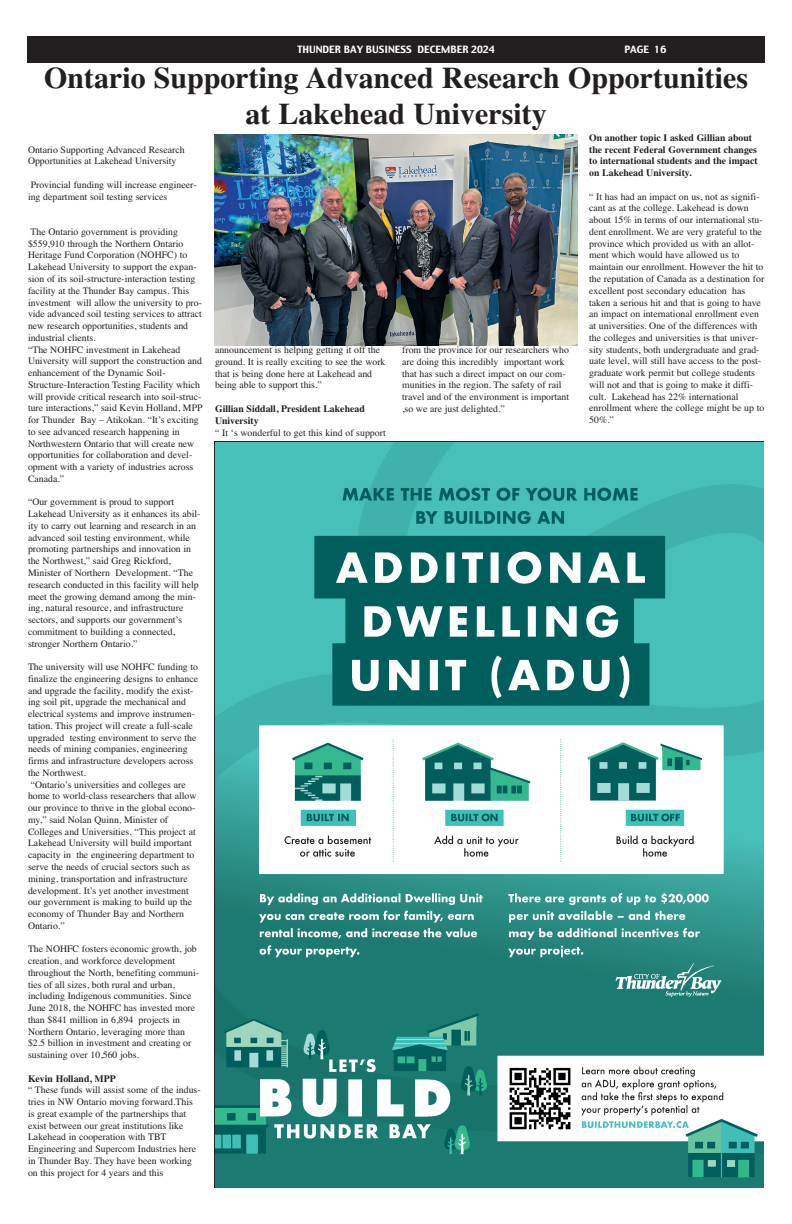
<style>
.page{position:relative;width:792px;height:1224px;background:#fff}
.page>*{position:absolute;margin:0;border:0;box-sizing:border-box;transform-origin:0 0}
.t1{font:700 30px/36px "Times";color:#231f20;text-align:center}
.t2{font:10px "Charcoal";color:#fff}
.t3{font:9.8px/11.8px "Times";color:#231f20}
.t4{font:700 9.8px/11.8px "Times";color:#231f20}
</style>
<div class="page">
<div style="left:27px;top:36px;width:738px;height:27px;background:#231f20"></div>
<img style="left:214px;top:441px;width:550px;height:747px">
<img style="left:214px;top:134px;width:364px;height:212px">
<p class="t2" style="left:298px;top:46px;width:198px">THUNDER BAY BUSINESS DECEMBER 2024</p>
<p class="t2" style="left:624px;top:46px;width:43px">PAGE 16</p>
<h1 class="t1" style="left:44px;top:63px;width:706px">Ontario Supporting Advanced Research Opportunities at Lakehead University</h1>
<p class="t3" style="left:28px;top:144px;width:158px">Ontario Supporting Advanced Research<br>Opportunities at Lakehead University</p>
<p class="t3" style="left:28px;top:180px;width:170px">Provincial funding will increase engineer&shy;ing department soil testing services</p>
<p class="t3" style="left:28px;top:227px;width:176px">The Ontario government is providing $559,910 through the Northern Ontario Heritage Fund Corporation (NOHFC) to Lakehead University to support the expan&shy;sion of its soil-structure-interaction testing facility at the Thunder Bay campus. This investment will allow the university to pro&shy;vide advanced soil testing services to attract new research opportunities, students and industrial clients.<br>“The NOHFC investment in Lakehead University will support the construction and enhancement of the Dynamic Soil-Structure-Interaction Testing Facility which will provide critical research into soil-struc&shy;ture interactions,” said Kevin Holland, MPP for Thunder Bay – Atikokan. “It’s exciting to see advanced research happening in Northwestern Ontario that will create new opportunities for collaboration and devel&shy;opment with a variety of industries across Canada.”</p>
<p class="t3" style="left:28px;top:497px;width:174px">“Our government is proud to support Lakehead University as it enhances its abil&shy;ity to carry out learning and research in an advanced soil testing environment, while promoting partnerships and innovation in the Northwest,” said Greg Rickford, Minister of Northern Development. “The research conducted in this facility will help meet the growing demand among the min&shy;ing, natural resource, and infrastructure sectors, and supports our government’s commitment to building a connected, stronger Northern Ontario.”</p>
<p class="t3" style="left:28px;top:662px;width:172px">The university will use NOHFC funding to finalize the engineering designs to enhance and upgrade the facility, modify the exist&shy;ing soil pit, upgrade the mechanical and electrical systems and improve instrumen&shy;tation. This project will create a full-scale upgraded testing environment to serve the needs of mining companies, engineering firms and infrastructure developers across the Northwest.<br>“Ontario’s universities and colleges are home to world-class researchers that allow our province to thrive in the global econo&shy;my,” said Nolan Quinn, Minister of Colleges and Universities. “This project at Lakehead University will build important capacity in the engineering department to serve the needs of crucial sectors such as mining, transportation and infrastructure development. It’s yet another investment our government is making to build up the economy of Thunder Bay and Northern Ontario.”</p>
<p class="t3" style="left:28px;top:944px;width:173px">The NOHFC fosters economic growth, job creation, and workforce development throughout the North, benefiting communi&shy;ties of all sizes, both rural and urban, including Indigenous communities. Since June 2018, the NOHFC has invested more than $841 million in 6,894 projects in Northern Ontario, leveraging more than $2.5 billion in investment and creating or sustaining over 10,560 jobs.</p>
<p class="t4" style="left:28px;top:1073px;width:89px">Kevin Holland, MPP</p>
<p class="t3" style="left:28px;top:1085px;width:174px">“ These funds will assist some of the indus&shy;tries in NW Ontario moving forward.This is great example of the partnerships that exist between our great institutions like Lakehead in cooperation with TBT Engineering and Supercom Industries here in Thunder Bay. They have been working on this project for 4 years and this</p>
<p class="t3" style="left:215px;top:345px;width:172px">announcement is helping getting it off the ground. It is really exciting to see the work that is being done here at Lakehead and being able to support this.”</p>
<p class="t4" style="left:215px;top:404px;width:151px">Gillian Siddall, President Lakehead<br>University</p>
<p class="t3" style="left:215px;top:427px;width:172px">“ It ‘s wonderful to get this kind of support</p>
<p class="t3" style="left:402px;top:345px;width:168px">from the province for our researchers who are doing this incredibly important work that has such a direct impact on our com&shy;munities in the region. The safety of rail travel and of the environment is important ,so we are just delighted.”</p>
<p class="t4" style="left:589px;top:133px;width:170px">On another topic I asked Gillian about the recent Federal Government changes to international students and the impact on Lakehead University.</p>
<p class="t3" style="left:589px;top:191px;width:177px">“ It has had an impact on us, not as signifi&shy;cant as at the college. Lakehead is down about 15% in terms of our international stu&shy;dent enrollment. We are very grateful to the province which provided us with an allot&shy;ment which would have allowed us to maintain our enrollment. However the hit to the reputation of Canada as a destination for excellent post secondary education has taken a serious hit and that is going to have an impact on international enrollment even at universities. One of the differences with the colleges and universities is that univer&shy;sity students, both undergraduate and grad&shy;uate level, will still have access to the post&shy;graduate work permit but college students will not and that is going to make it diffi&shy;cult. Lakehead has 22% international enrollment where the college might be up to 50%.”</p>
</div>
